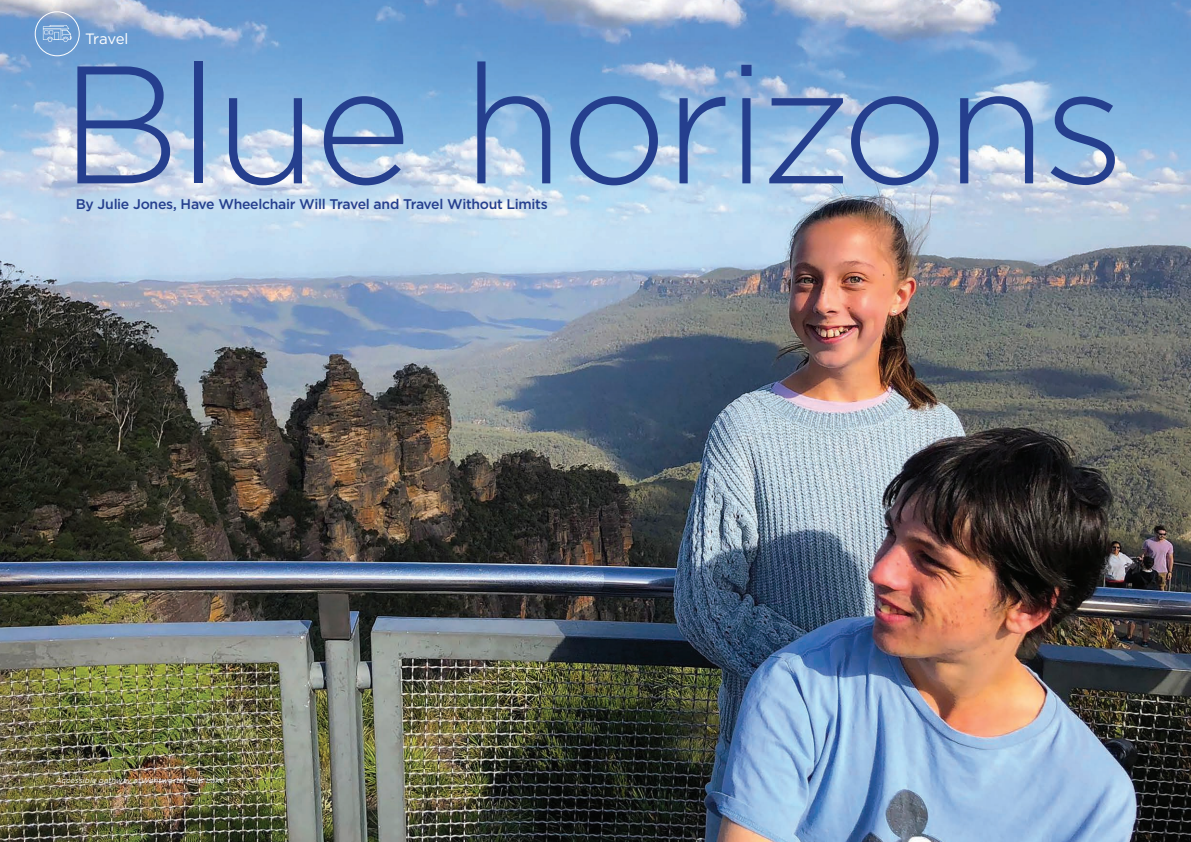
<style>
.page{position:relative;width:1191px;height:842px;background:#fff}
.page>*{position:absolute;margin:0;border:0;box-sizing:border-box;transform-origin:0 0}
.t1{font:300 167px "Gotham";letter-spacing:-.025em;color:#253f8e}
.t2{font:15px "Gotham";letter-spacing:-.03em;color:#fff}
.t3{font:500 14px "Gotham";letter-spacing:-.025em;color:#253f8e}
.t4{font:italic 7.6px "Gotham";letter-spacing:.01em;color:#fff}
</style>
<div class="page">
<img style="left:0;top:0;width:1191px;height:842px">
<div style="left:35px;top:12px;width:44px;height:44px;border:1px solid #fff;border-radius:50%"></div>
<svg style="left:43px;top:25px;width:29px;height:17px"></svg>
<p class="t2" style="left:85px;top:29px;width:45px">Travel</p>
<h1 class="t1" style="left:60px;top:19px;width:1066px">Blue horizons</h1>
<p class="t3" style="left:76px;top:195px;width:473px">By Julie Jones, Have Wheelchair Will Travel and Travel Without Limits</p>
<p class="t4" style="left:56px;top:775px;width:170px">Accessible pathway atWentworth Falls Lake</p>
</div>
